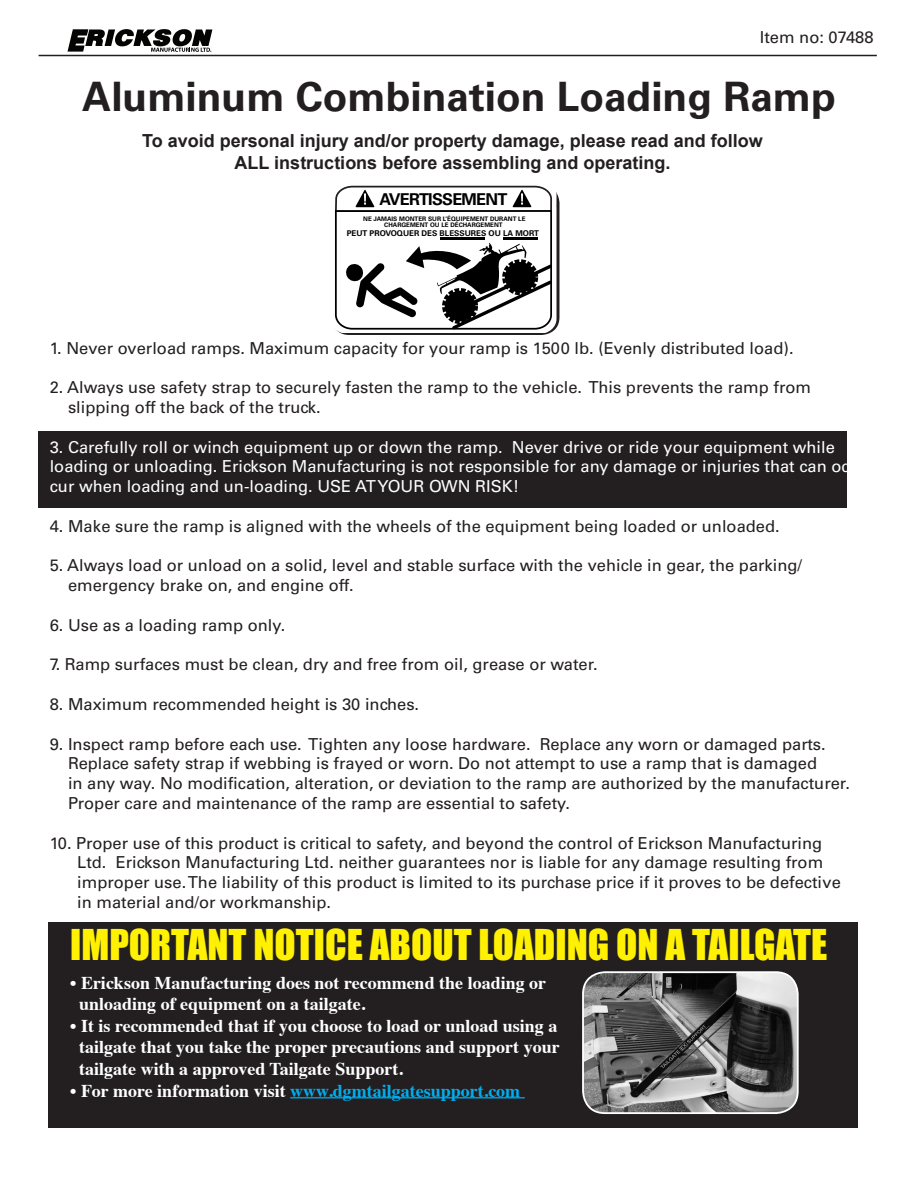
<style>
.page{position:relative;width:918px;height:1188px;background:#fff}
.page>*{position:absolute;margin:0;border:0;box-sizing:border-box;transform-origin:0 0}
.t1{font:700 40.5px "Univers";color:#231f20}
.t2{font:39px "Impact";color:#fff101}
.t3{font:700 18px/21.6px "Times";color:#fff}
.t4{font:700 18px "Arial";color:#231f20}
.t5{font:700 18px "Times";color:#00aeef}
.t6{font:16.5px "Univers";color:#231f20}
.t7{font:16.5px/19.8px "Univers";color:#fff}
.t8{font:700 16.35px "Univers";letter-spacing:-.045em;color:#000}
.t9{font:700 7.95px "Univers";color:#000}
.t10{font:700 6.15px/6.6px "Univers";color:#000;text-align:center}
.s1{color:#fff}
</style>
<div class="page">
<hr style="left:39px;top:55px;width:838px;height:1px;background:#231f20">
<svg style="left:68px;top:29px;width:144px;height:23px"></svg>
<div style="left:39px;top:431px;width:808px;height:77px;background:#231f20"></div>
<svg style="left:335px;top:185px;width:222px;height:148px"></svg>
<div style="left:48px;top:922px;width:810px;height:206px;background:#231f20"></div>
<hr style="left:290px;top:1097px;width:235px;height:1px;background:#00aeef">
<img style="left:583px;top:973px;width:215px;height:140px">
<div style="left:582px;top:971px;width:217px;height:143px;border:2px solid #fff;border-radius:22px"></div>
<p class="t6" style="left:760px;top:27px;width:115px">Item no: 07488</p>
<p class="t1" style="left:82px;top:73px;width:755px">Aluminum Combination Loading Ramp</p>
<p class="t4" style="left:142px;top:129px;width:622px">To avoid personal injury and/or property damage, please read and follow</p>
<p class="t4" style="left:235px;top:150px;width:437px">ALL instructions before assembling and operating.</p>
<p class="t8" style="left:380px;top:190px;width:129px">AVERTISSEMENT</p>
<p class="t10" style="left:363px;top:215px;width:164px">NE JAMAIS MONTER SUR L’ÉQUIPEMENT DURANT LE<br>CHARGEMENT OU LE DÉCHARGEMENT</p>
<p class="t9" style="left:347px;top:229px;width:194px">PEUT PROVOQUER DES BLESSURES OU LA MORT</p>
<p class="t6" style="left:50px;top:338px;width:745px">1. Never overload ramps. Maximum capacity for your ramp is 1500 lb. (Evenly distributed load).</p>
<p class="t6" style="left:50px;top:378px;width:763px">2. Always use safety strap to securely fasten the ramp to the vehicle. This prevents the ramp from</p>
<p class="t6" style="left:68px;top:397px;width:254px">slipping off the back of the truck.</p>
<p class="t7" style="left:50px;top:437px;width:807px">3. Carefully roll or winch equipment up or down the ramp. Never drive or ride your equipment while loading or unloading. Erickson Manufacturing is not responsible for any damage or injuries that can oc&shy;cur when loading and un-loading. USE AT YOUR OWN RISK!</p>
<p class="t6" style="left:50px;top:516px;width:732px">4. Make sure the ramp is aligned with the wheels of the equipment being loaded or unloaded.</p>
<p class="t6" style="left:50px;top:556px;width:754px">5. Always load or unload on a solid, level and stable surface with the vehicle in gear, the parking/</p>
<p class="t6" style="left:68px;top:576px;width:287px">emergency brake on, and engine off.</p>
<p class="t6" style="left:50px;top:615px;width:237px">6. Use as a loading ramp only.</p>
<p class="t6" style="left:50px;top:655px;width:550px">7. Ramp surfaces must be clean, dry and free from oil, grease or water.</p>
<p class="t6" style="left:50px;top:694px;width:371px">8. Maximum recommended height is 30 inches.</p>
<p class="t6" style="left:50px;top:734px;width:778px">9. Inspect ramp before each use. Tighten any loose hardware. Replace any worn or damaged parts.</p>
<p class="t6" style="left:68px;top:754px;width:751px">Replace safety strap if webbing is frayed or worn. Do not attempt to use a ramp that is damaged</p>
<p class="t6" style="left:68px;top:774px;width:784px">in any way. No modification, alteration, or deviation to the ramp are authorized by the manufacturer.</p>
<p class="t6" style="left:68px;top:793px;width:504px">Proper care and maintenance of the ramp are essential to safety.</p>
<p class="t6" style="left:50px;top:833px;width:774px">10. Proper use of this product is critical to safety, and beyond the control of Erickson Manufacturing</p>
<p class="t6" style="left:77px;top:853px;width:748px">Ltd. Erickson Manufacturing Ltd. neither guarantees nor is liable for any damage resulting from</p>
<p class="t6" style="left:77px;top:873px;width:765px">improper use. The liability of this product is limited to its purchase price if it proves to be defective</p>
<p class="t6" style="left:77px;top:892px;width:255px">in material and/or workmanship.</p>
<p class="t2" style="left:70px;top:921px;width:759px">IMPORTANT NOTICE ABOUT LOADING ON A TAILGATE</p>
<p class="t3" style="left:79px;top:970px;width:468px;text-indent:-9px">• Erickson Manufacturing does not recommend the loading or unloading of equipment on a tailgate.</p>
<p class="t3" style="left:70px;top:1013px;width:489px">• It is recommended that if you choose to load or unload using a</p>
<p class="t3" style="left:79px;top:1035px;width:482px">tailgate that you take the proper precautions and support your</p>
<p class="t3" style="left:79px;top:1056px;width:325px">tailgate with a approved Tailgate Support.</p>
<p class="t5" style="left:70px;top:1073px;width:452px"><span class="s1">• For more information visit</span> www.dgmtailgatesupport.com</p>
</div>
